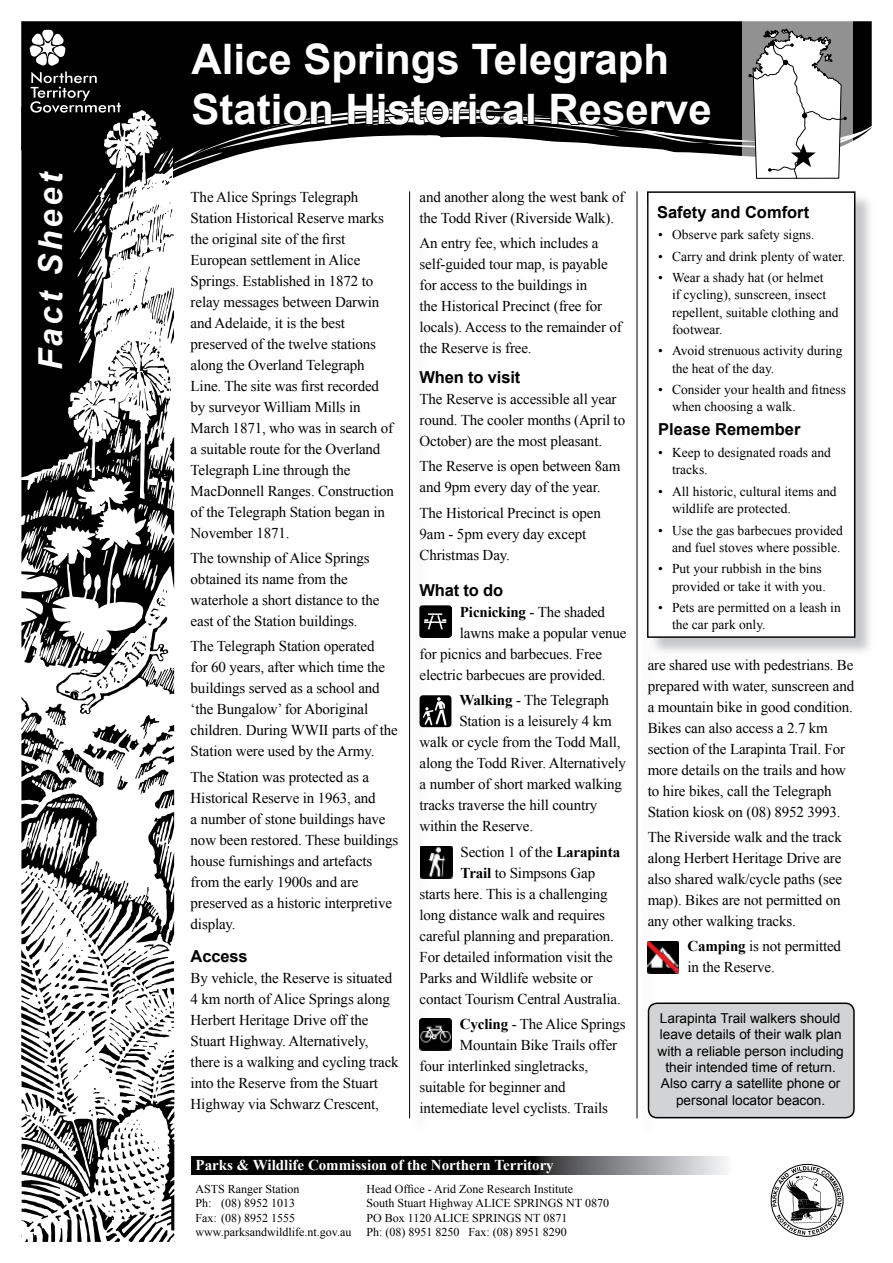
<style>
.page{position:relative;width:893px;height:1263px;background:#fff}
.page>*{position:absolute;margin:0;border:0;box-sizing:border-box;transform-origin:0 0}
.t1{font:700 42px/50.4px "Arial";color:#fff}
.t2{font:italic 700 33px "Arial";letter-spacing:.1em;color:#fff}
.t3{font:700 16.5px "Arial";color:#000}
.t4{font:15px/21px "Times New Roman";letter-spacing:-.01em;color:#000}
.t5{font:700 15px "Times New Roman";color:#fff}
.t6{font:700 15px "Times New Roman";letter-spacing:-.01em;color:#000}
.t7{font:13.65px/16.4px "Arial";color:#000;text-align:center}
.t8{font:13.5px/17.2px "Times New Roman";color:#000}
.t9{font:12px "Times New Roman";color:#000}
.s1{font-weight:400}
.s2{font-weight:700}
</style>
<div class="page">
<div style="left:21px;top:21px;width:851px;height:92px;background:#000"></div>
<svg style="left:179px;top:113px;width:693px;height:102px"></svg>
<svg style="left:742px;top:21px;width:111px;height:170px;fill:#919191"></svg>
<svg style="left:191px;top:1157px;width:628px;height:18px;background:#4c4c4d"></svg>
<svg style="left:656px;top:194px;width:216px;height:458px"></svg>
<div style="left:648px;top:192px;width:207px;height:445px;background:#fff"></div>
<div style="left:647px;top:191px;width:208px;height:447px;border:2px solid #000"></div>
<div style="left:411px;top:195px;width:18px;height:941px;background:#fcfcfc"></div>
<hr style="left:409px;top:191px;width:1px;height:927px;background:#000">
<div style="left:639px;top:195px;width:17px;height:941px;background:#fbfbfc"></div>
<hr style="left:637px;top:191px;width:1px;height:927px;background:#000">
<svg style="left:772px;top:1166px;width:70px;height:69px"></svg>
<svg style="left:21px;top:106px;width:153px;height:1136px"></svg>
<svg style="left:748px;top:28px;width:99px;height:151px"></svg>
<svg style="left:420px;top:695px;width:31px;height:32px"></svg>
<svg style="left:191px;top:92px;width:521px;height:64px"></svg>
<img style="left:647px;top:941px;width:32px;height:32px">
<img style="left:420px;top:606px;width:31px;height:32px">
<img style="left:420px;top:1018px;width:31px;height:32px">
<img style="left:420px;top:846px;width:32px;height:32px">
<div style="left:648px;top:1003px;width:206px;height:115px;background:#d1d3d4;border-radius:9px"></div>
<div style="left:648px;top:1002px;width:207px;height:116px;border:2px solid #000;border-radius:9px"></div>
<svg style="left:30px;top:30px;width:35px;height:36px"></svg>
<svg style="left:30px;top:72px;width:149px;height:126px;background:#333"></svg>
<h2 class="t2" style="left:29px;top:370px;width:200px;rotate:-90deg">Fact Sheet</h2>
<h1 class="t1" style="left:191px;top:35px;width:522px">Alice Springs Telegraph<br>Station Historical Reserve</h1>
<p class="t4" style="left:191px;top:186px;width:205px">The Alice Springs Telegraph<br>Station Historical Reserve marks the original site of the first<br>European settlement in Alice<br>Springs. Established in 1872 to relay messages between Darwin and Adelaide, it is the best preserved of the twelve stations along the Overland Telegraph<br>Line. The site was first recorded by surveyor William Mills in<br>March 1871, who was in search of a suitable route for the Overland<br>Telegraph Line through the<br>MacDonnell Ranges. Construction of the Telegraph Station began in<br>November 1871.</p>
<p class="t4" style="left:191px;top:547px;width:190px">The township of Alice Springs obtained its name from the waterhole a short distance to the east of the Station buildings.</p>
<p class="t4" style="left:191px;top:635px;width:209px">The Telegraph Station operated<br>for 60 years, after which time the buildings served as a school and ‘the Bungalow’ for Aboriginal children. During WWII parts of the<br>Station were used by the Army.</p>
<p class="t4" style="left:191px;top:766px;width:209px">The Station was protected as a<br>Historical Reserve in 1963, and<br>a number of stone buildings have now been restored. These buildings house furnishings and artefacts from the early 1900s and are preserved as a historic interpretive display.</p>
<p class="t3" style="left:191px;top:945px;width:58px">Access</p>
<p class="t4" style="left:191px;top:968px;width:210px">By vehicle, the Reserve is situated<br>4 km north of Alice Springs along<br>Herbert Heritage Drive off the<br>Stuart Highway. Alternatively, there is a walking and cycling track into the Reserve from the Stuart<br>Highway via Schwarz Crescent,</p>
<p class="t4" style="left:420px;top:186px;width:207px">and another along the west bank of the Todd River (Riverside Walk).</p>
<p class="t4" style="left:420px;top:232px;width:204px">An entry fee, which includes a self-guided tour map, is payable for access to the buildings in<br>the Historical Precinct (free for locals). Access to the remainder of the Reserve is free.</p>
<p class="t3" style="left:420px;top:366px;width:102px">When to visit</p>
<p class="t4" style="left:420px;top:388px;width:207px">The Reserve is accessible all year round. The cooler months (April to<br>October) are the most pleasant.</p>
<p class="t4" style="left:420px;top:456px;width:202px">The Reserve is open between 8am and 9pm every day of the year.</p>
<p class="t4" style="left:420px;top:502px;width:183px">The Historical Precinct is open<br>9am - 5pm every day except<br>Christmas Day.</p>
<p class="t3" style="left:420px;top:579px;width:85px">What to do</p>
<p class="t6" style="left:460px;top:602px;width:147px">Picnicking <span class="s1">- The shaded</span></p>
<p class="t4" style="left:460px;top:622px;width:168px">lawns make a popular venue</p>
<p class="t4" style="left:420px;top:643px;width:184px">for picnics and barbecues. Free</p>
<p class="t4" style="left:420px;top:664px;width:188px">electric barbecues are provided.</p>
<p class="t4" style="left:459px;top:690px;width:151px"><span class="s2">Walking</span> - The Telegraph</p>
<p class="t4" style="left:459px;top:711px;width:154px">Station is a leisurely 4 km</p>
<p class="t4" style="left:420px;top:732px;width:202px">walk or cycle from the Todd Mall,</p>
<p class="t4" style="left:420px;top:753px;width:208px">along the Todd River. Alternatively</p>
<p class="t4" style="left:420px;top:774px;width:204px">a number of short marked walking</p>
<p class="t4" style="left:420px;top:795px;width:179px">tracks traverse the hill country</p>
<p class="t4" style="left:420px;top:816px;width:115px">within the Reserve.</p>
<p class="t4" style="left:461px;top:841px;width:161px">Section 1 of the <span class="s2">Larapinta</span></p>
<p class="t4" style="left:461px;top:862px;width:136px"><span class="s2">Trail</span> to Simpsons Gap</p>
<p class="t4" style="left:420px;top:883px;width:190px">starts here. This is a challenging</p>
<p class="t4" style="left:420px;top:904px;width:187px">long distance walk and requires</p>
<p class="t4" style="left:420px;top:925px;width:196px">careful planning and preparation.</p>
<p class="t4" style="left:420px;top:946px;width:195px">For detailed information visit the</p>
<p class="t4" style="left:420px;top:967px;width:175px">Parks and Wildlife website or</p>
<p class="t4" style="left:420px;top:988px;width:203px">contact Tourism Central Australia.</p>
<p class="t4" style="left:460px;top:1013px;width:167px"><span class="s2">Cycling</span> - The Alice Springs</p>
<p class="t4" style="left:460px;top:1034px;width:159px">Mountain Bike Trails offer</p>
<p class="t4" style="left:420px;top:1055px;width:170px">four interlinked singletracks,</p>
<p class="t4" style="left:420px;top:1076px;width:147px">suitable for beginner and</p>
<p class="t4" style="left:420px;top:1097px;width:190px">intemediate level cyclists. Trails</p>
<p class="t5" style="left:196px;top:1154px;width:360px">Parks &amp; Wildlife Commission of the Northern Territory</p>
<p class="t9" style="left:196px;top:1181px;width:106px">ASTS Ranger Station</p>
<p class="t9" style="left:367px;top:1181px;width:208px">Head Office - Arid Zone Research Institute</p>
<p class="t9" style="left:196px;top:1195px;width:101px">Ph: (08) 8952 1013</p>
<p class="t9" style="left:367px;top:1195px;width:244px">South Stuart Highway ALICE SPRINGS NT 0870</p>
<p class="t9" style="left:196px;top:1210px;width:101px">Fax: (08) 8952 1555</p>
<p class="t9" style="left:367px;top:1210px;width:202px">PO Box 1120 ALICE SPRINGS NT 0871</p>
<p class="t9" style="left:196px;top:1224px;width:157px">www.parksandwildlife.nt.gov.au</p>
<p class="t9" style="left:367px;top:1224px;width:202px">Ph: (08) 8951 8250 Fax: (08) 8951 8290</p>
<p class="t3" style="left:657px;top:201px;width:154px">Safety and Comfort</p>
<p class="t8" style="left:658px;top:226px;width:158px">• Observe park safety signs.</p>
<p class="t8" style="left:658px;top:247px;width:188px">• Carry and drink plenty of water.</p>
<p class="t8" style="left:672px;top:269px;width:168px;text-indent:-14px">• Wear a shady hat (or helmet<br>if cycling), sunscreen, insect repellent, suitable clothing and footwear.</p>
<p class="t8" style="left:672px;top:342px;width:172px;text-indent:-14px">• Avoid strenuous activity during the heat of the day.</p>
<p class="t8" style="left:672px;top:381px;width:175px;text-indent:-14px">• Consider your health and fitness when choosing a walk.</p>
<p class="t3" style="left:658px;top:419px;width:144px">Please Remember</p>
<p class="t8" style="left:672px;top:444px;width:160px;text-indent:-14px">• Keep to designated roads and tracks.</p>
<p class="t8" style="left:672px;top:482px;width:166px;text-indent:-14px">• All historic, cultural items and wildlife are protected.</p>
<p class="t8" style="left:658px;top:521px;width:186px;text-align:right">• Use the gas barbecues provided and fuel stoves where possible.</p>
<p class="t8" style="left:672px;top:560px;width:155px;text-indent:-14px">• Put your rubbish in the bins provided or take it with you.</p>
<p class="t8" style="left:672px;top:599px;width:170px;text-indent:-14px">• Pets are permitted on a leash in the car park only.</p>
<p class="t4" style="left:648px;top:654px;width:208px">are shared use with pedestrians. Be prepared with water, sunscreen and a mountain bike in good condition.<br>Bikes can also access a 2.7 km section of the Larapinta Trail. For more details on the trails and how to hire bikes, call the Telegraph Station kiosk on (08) 8952 3993.</p>
<p class="t4" style="left:648px;top:826px;width:196px;text-align:justify">The Riverside walk and the track along Herbert Heritage Drive are also shared walk/cycle paths (see map). Bikes are not permitted on any other walking tracks.</p>
<p class="t4" style="left:687px;top:935px;width:155px"><span class="s2">Camping</span> is not permitted in the Reserve.</p>
<p class="t7" style="left:657px;top:1010px;width:188px">Larapinta Trail walkers should leave details of their walk plan with a reliable person including their intended time of return.<br>Also carry a satellite phone or personal locator beacon.</p>
</div>
